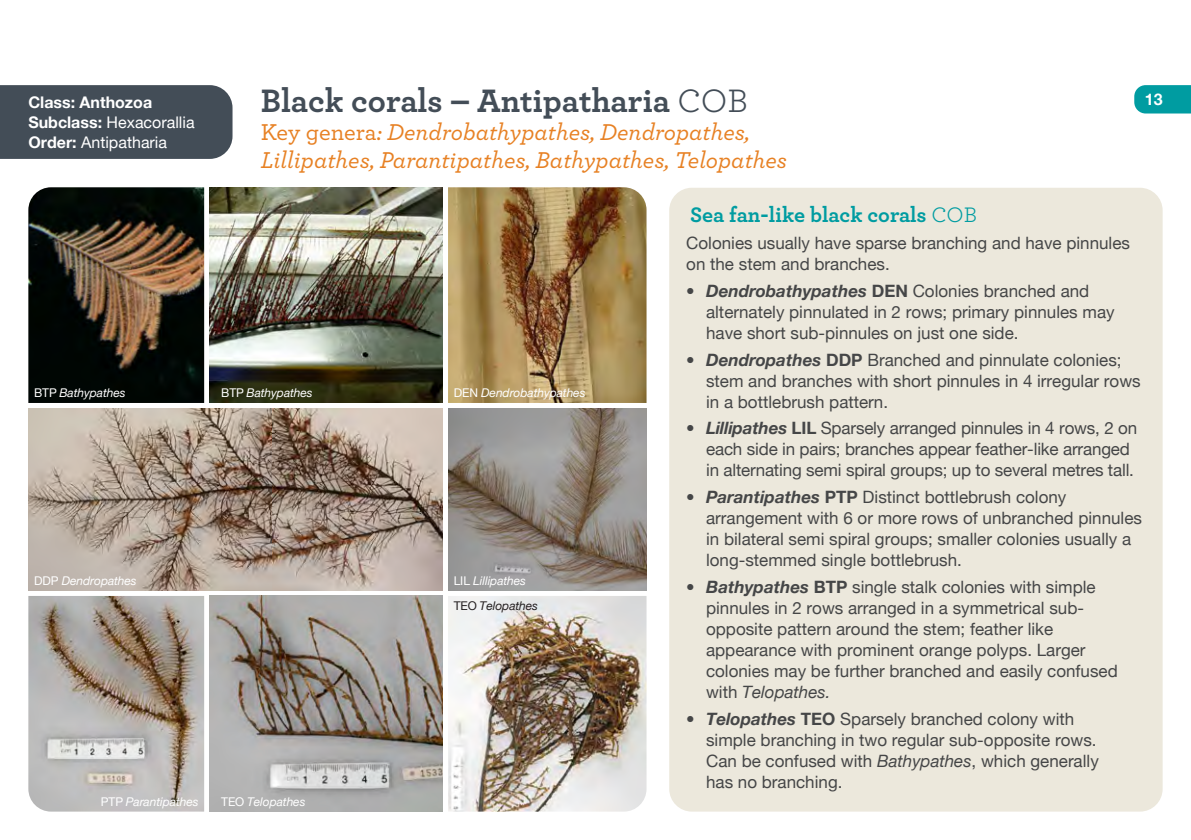
<style>
.page{position:relative;width:1191px;height:840px;background:#fff}
.page>*{position:absolute;margin:0;border:0;box-sizing:border-box;transform-origin:0 0}
.t1{font:700 34px "Archer";letter-spacing:-.005em;color:#434d57}
.t2{font:italic 500 24px/28px "Archer";color:#e78124}
.t3{font:700 22px "Archer";letter-spacing:-.005em;color:#009ca1}
.t4{font:17px/21px "Helvetica Neue LT Std";color:#454647}
.t5{font:700 16px/20px "Helvetica Neue LT Std";color:#fff}
.t6{font:italic 12px "Helvetica Neue LT Std";letter-spacing:-.005em;color:#fff}
.t7{font:italic 12px "Helvetica Neue LT Std";letter-spacing:-.005em;color:#231f20}
.s1{font-weight:400}
.s2{font-style:normal}
.s3{font-weight:700;font-style:italic}
.s4{font-weight:700}
.s5{font-style:italic}
</style>
<div class="page">
<div style="left:0;top:85px;width:232px;height:74px;background:#434d57"></div>
<img style="left:28px;top:595px;width:176px;height:216px">
<div style="left:669px;top:188px;width:493px;height:623px;background:#ece8dc;border-radius:23px"></div>
<img style="left:448px;top:187px;width:198px;height:216px">
<img style="left:28px;top:187px;width:176px;height:216px">
<img style="left:28px;top:408px;width:414px;height:182px">
<img style="left:448px;top:408px;width:198px;height:182px">
<img style="left:210px;top:595px;width:232px;height:216px">
<img style="left:448px;top:596px;width:198px;height:215px">
<img style="left:210px;top:187px;width:232px;height:216px">
<svg style="left:1134px;top:85px;width:57px;height:28px;background:#0aa0a4"></svg>
<p class="t5" style="left:28px;top:92px;width:168px">Class: Anthozoa<br>Subclass: <span class="s1">Hexacorallia<br></span>Order: <span class="s1">Antipatharia</span></p>
<h1 class="t1" style="left:261px;top:74px;width:489px">Black corals – Antipatharia <span class="s1">COB</span></h1>
<p class="t5" style="left:1144px;top:89px;width:19px">13</p>
<h2 class="t2" style="left:261px;top:117px;width:527px"><span class="s2">Key genera</span>: Dendrobathypathes, Dendropathes,<br>Lillipathes, Parantipathes, Bathypathes, Telopathes</h2>
<p class="t3" style="left:690px;top:197px;width:288px">Sea fan-like black corals <span class="s1">COB</span></p>
<p class="t4" style="left:686px;top:232px;width:445px">Colonies usually have sparse branching and have pinnules on the stem and branches.</p>
<p class="t4" style="left:706px;top:280px;width:410px;text-indent:-20px">• <span class="s3">Dendrobathypathes</span> <span class="s4">DEN</span> Colonies branched and alternately pinnulated in 2 rows; primary pinnules may have short sub-pinnules on just one side.</p>
<p class="t4" style="left:706px;top:348px;width:436px;text-indent:-20px">• <span class="s3">Dendropathes</span> <span class="s4">DDP</span> Branched and pinnulate colonies; stem and branches with short pinnules in 4 irregular rows in a bottlebrush pattern.</p>
<p class="t4" style="left:706px;top:417px;width:433px;text-indent:-20px">• <span class="s3">Lillipathes</span> <span class="s4">LIL</span> Sparsely arranged pinnules in 4 rows, 2 on each side in pairs; branches appear feather-like arranged in alternating semi spiral groups; up to several metres tall.</p>
<p class="t4" style="left:706px;top:486px;width:437px;text-indent:-20px">• <span class="s3">Parantipathes</span> <span class="s4">PTP</span> Distinct bottlebrush colony arrangement with 6 or more rows of unbranched pinnules in bilateral semi spiral groups; smaller colonies usually a long-stemmed single bottlebrush.</p>
<p class="t4" style="left:706px;top:575px;width:413px;text-indent:-20px">• <span class="s3">Bathypathes</span> <span class="s4">BTP</span> single stalk colonies with simple pinnules in 2 rows arranged in a symmetrical sub&shy;opposite pattern around the stem; feather like appearance with prominent orange polyps. Larger colonies may be further branched and easily confused with <span class="s5">Telopathes.</span></p>
<p class="t4" style="left:706px;top:707px;width:394px;text-indent:-20px">• <span class="s3">Telopathes</span> <span class="s4">TEO</span> Sparsely branched colony with simple branching in two regular sub-opposite rows.<br>Can be confused with <span class="s5">Bathypathes</span>, which generally has no branching.</p>
<p class="t6" style="left:34px;top:385px;width:93px"><span class="s2">BTP</span> Bathypathes</p>
<p class="t6" style="left:221px;top:385px;width:93px"><span class="s2">BTP</span> Bathypathes</p>
<p class="t6" style="left:454px;top:385px;width:133px"><span class="s2">DEN</span> Dendrobathypathes</p>
<p class="t6" style="left:34px;top:572px;width:104px"><span class="s2">DDP</span> Dendropathes</p>
<p class="t6" style="left:454px;top:572px;width:74px"><span class="s2">LIL</span> Lillipathes</p>
<p class="t7" style="left:454px;top:598px;width:86px"><span class="s2">TEO</span> Telopathes</p>
<p class="t6" style="left:101px;top:794px;width:99px"><span class="s2">PTP</span> Parantipathes</p>
<p class="t6" style="left:221px;top:794px;width:86px"><span class="s2">TEO</span> Telopathes</p>
</div>
